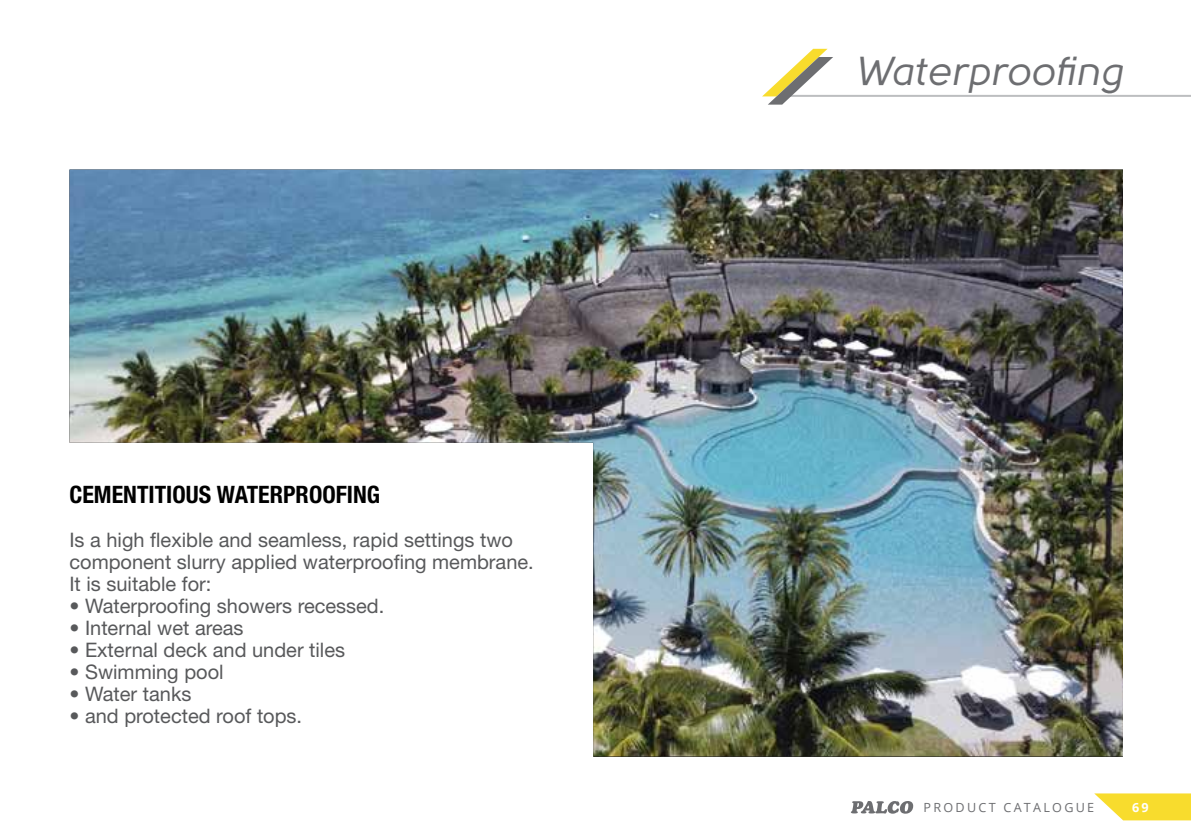
<style>
.page{position:relative;width:1191px;height:840px;background:#fff}
.page>*{position:absolute;margin:0;border:0;box-sizing:border-box;transform-origin:0 0}
.t1{font:40.2px "Solomon Sans Normal Italic";color:#6d6e71}
.t2{font:700 condensed 24px "Helvetica Neue LT Std";color:#000}
.t3{font:20px/22px "Helvetica Neue LT Std";color:#58595b}
.t4{font:12.6px "Open Sans";letter-spacing:.18em;color:#6d6e71}
.t5{font:700 12.6px "Open Sans";color:#fff}
</style>
<div class="page">
<svg style="left:1094px;top:793px;width:97px;height:26px;background:#f9e14e"></svg>
<svg style="left:851px;top:801px;width:62px;height:12px"></svg>
<hr style="left:782px;top:95px;width:409px;height:2px;background:#bcbec0">
<svg style="left:762px;top:49px;width:71px;height:56px"></svg>
<img style="left:69px;top:169px;width:1054px;height:587px">
<p class="t2" style="left:69px;top:479px;width:312px">CEMENTITIOUS WATERPROOFING</p>
<p class="t3" style="left:69px;top:528px;width:466px">Is a high flexible and seamless, rapid settings two component slurry applied waterproofing membrane.<br>It is suitable for:</p>
<p class="t3" style="left:69px;top:594px;width:316px">• Waterproofing showers recessed.</p>
<p class="t3" style="left:69px;top:616px;width:176px">• Internal wet areas</p>
<p class="t3" style="left:69px;top:638px;width:277px">• External deck and under tiles</p>
<p class="t3" style="left:69px;top:660px;width:156px">• Swimming pool</p>
<p class="t3" style="left:69px;top:682px;width:123px">• Water tanks</p>
<p class="t3" style="left:69px;top:704px;width:234px">• and protected roof tops.</p>
<h1 class="t1" style="left:854px;top:48px;width:270px">Waterproofing</h1>
<p class="t4" style="left:923px;top:798px;width:172px">PRODUCT CATALOGUE</p>
<p class="t5" style="left:1132px;top:798px;width:18px">69</p>
</div>
